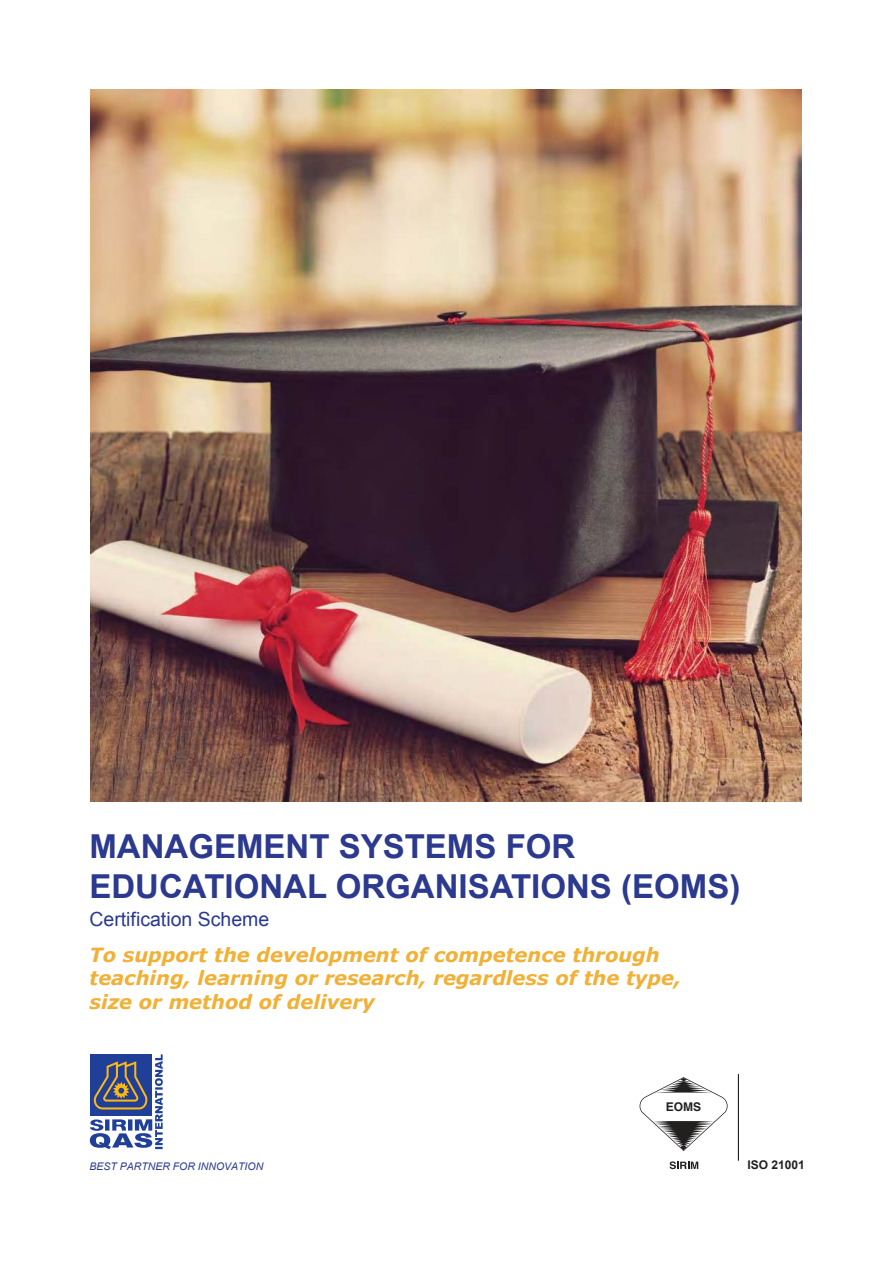
<style>
.page{position:relative;width:893px;height:1263px;background:#fff}
.page>*{position:absolute;margin:0;border:0;box-sizing:border-box;transform-origin:0 0}
.t1{font:700 33px/39.6px "Arial";color:#2b398f}
.t2{font:italic 700 19.5px/23.4px "Verdana";color:#f1b036}
.t3{font:19.5px "Arial";color:#2b398f}
.t4{font:700 12px "Arial";color:#221f1f}
.t5{font:700 12px "Helvetica";color:#221f1f}
.t6{font:italic 10.5px "Arial";color:#2b398f}
</style>
<div class="page">
<svg style="left:90px;top:1054px;width:73px;height:95px"></svg>
<svg style="left:670px;top:1161px;width:28px;height:8px"></svg>
<svg style="left:640px;top:1077px;width:88px;height:74px"></svg>
<hr style="left:738px;top:1074px;width:1px;height:87px;background:#221f1f">
<img style="left:91px;top:89px;width:711px;height:712px">
<h1 class="t1" style="left:89px;top:829px;width:652px">MANAGEMENT SYSTEMS FOR<br>EDUCATIONAL ORGANISATIONS (EOMS)</h1>
<p class="t3" style="left:89px;top:912px;width:181px">Certification Scheme</p>
<p class="t2" style="left:89px;top:945px;width:593px">To support the development of competence through teaching, learning or research, regardless of the type, size or method of delivery</p>
<p class="t6" style="left:89px;top:1160px;width:175px">BEST PARTNER FOR INNOVATION</p>
<p class="t5" style="left:666px;top:1100px;width:37px">EOMS</p>
<p class="t4" style="left:747px;top:1160px;width:59px">ISO 21001</p>
</div>
